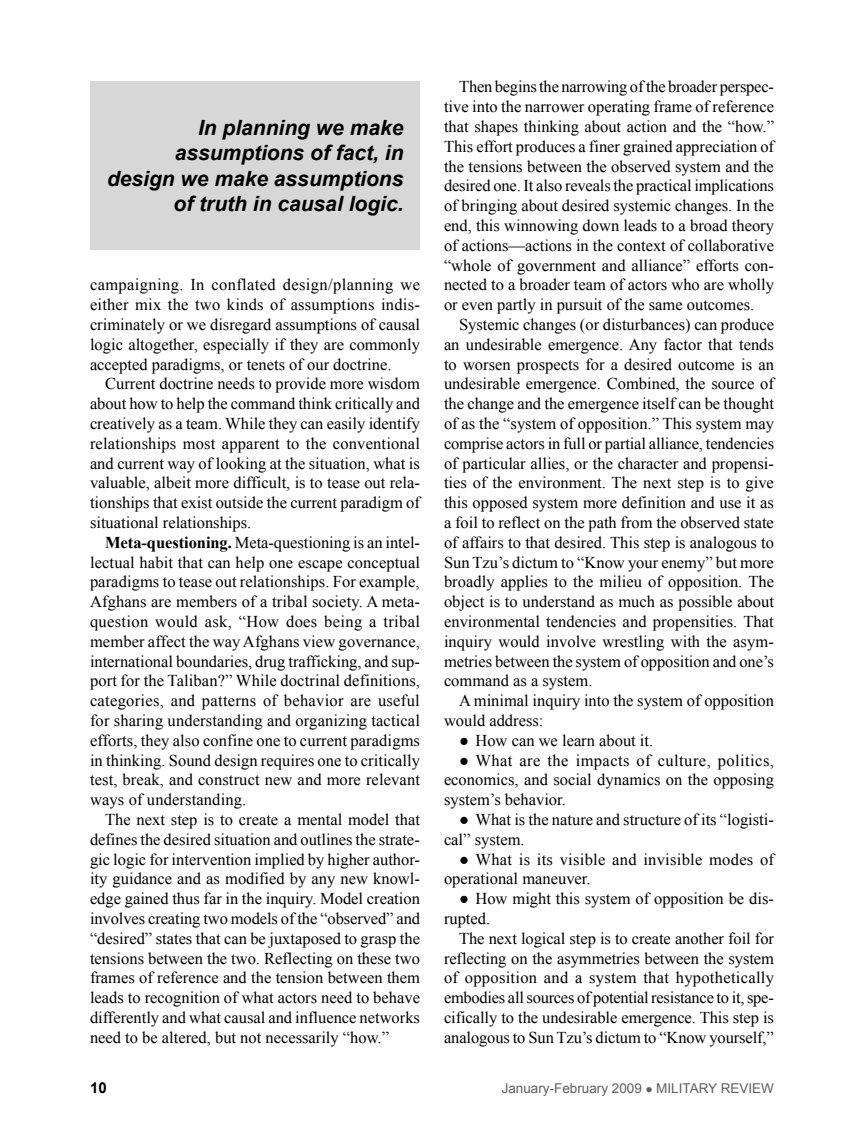
<style>
.page{position:relative;width:864px;height:1134px;background:#fff}
.page>*{position:absolute;margin:0;border:0;box-sizing:border-box;transform-origin:0 0}
.fob{font:italic 700 21px/25.2px "Arial";color:#000;text-align:right}
.fob-2{font:16.5px/19.8px "Times New Roman";color:#000;text-align:justify}
.fob_Bullet{font:16.5px/19.8px "Times New Roman";color:#000}
.t1{font:700 15px "Arial";color:#000}
.t2{font:13.5px "Arial";color:#5e5f5f}
.s1{font-weight:700}
</style>
<div class="page">
<div style="left:90px;top:81px;width:330px;height:169px;background:#d7d7d7"></div>
<p class="fob" style="left:107px;top:116px;width:298px">In planning we make assumptions of fact, in design we make assumptions of truth in causal logic.</p>
<p class="fob-2" style="left:90px;top:275px;width:332px">campaigning. In conflated design/planning we either mix the two kinds of assumptions indis&shy;criminately or we disregard assumptions of causal logic altogether, especially if they are commonly accepted paradigms, or tenets of our doctrine.</p>
<p class="fob-2" style="left:90px;top:374px;width:332px;text-indent:15px">Current doctrine needs to provide more wisdom about how to help the command think critically and creatively as a team. While they can easily identify relationships most apparent to the conventional and current way of looking at the situation, what is valuable, albeit more difficult, is to tease out rela&shy;tionships that exist outside the current paradigm of situational relationships.</p>
<p class="fob-2" style="left:90px;top:532px;width:332px;text-indent:15px"><span class="s1">Meta-questioning.</span> Meta-questioning is an intel&shy;lectual habit that can help one escape conceptual paradigms to tease out relationships. For example, Afghans are members of a tribal society. A meta&shy;question would ask, “How does being a tribal member affect the way Afghans view governance, international boundaries, drug trafficking, and sup&shy;port for the Taliban?” While doctrinal definitions, categories, and patterns of behavior are useful for sharing understanding and organizing tactical efforts, they also confine one to current paradigms in thinking. Sound design requires one to critically test, break, and construct new and more relevant ways of understanding.</p>
<p class="fob-2" style="left:90px;top:809px;width:332px;text-indent:15px">The next step is to create a mental model that defines the desired situation and outlines the strate&shy;gic logic for intervention implied by higher author&shy;ity guidance and as modified by any new knowl&shy;edge gained thus far in the inquiry. Model creation involves creating two models of the “observed” and “desired” states that can be juxtaposed to grasp the tensions between the two. Reflecting on these two frames of reference and the tension between them leads to recognition of what actors need to behave differently and what causal and influence networks need to be altered, but not necessarily “how.”</p>
<p class="fob-2" style="left:444px;top:77px;width:332px;text-indent:15px">Then begins the narrowing of the broader perspec&shy;tive into the narrower operating frame of reference that shapes thinking about action and the “how.” This effort produces a finer grained appreciation of the tensions between the observed system and the desired one. It also reveals the practical implications of bringing about desired systemic changes. In the end, this winnowing down leads to a broad theory of actions—actions in the context of collaborative “whole of government and alliance” efforts con&shy;nected to a broader team of actors who are wholly or even partly in pursuit of the same outcomes.</p>
<p class="fob-2" style="left:444px;top:314px;width:332px;text-indent:15px">Systemic changes (or disturbances) can produce an undesirable emergence. Any factor that tends to worsen prospects for a desired outcome is an undesirable emergence. Combined, the source of the change and the emergence itself can be thought of as the “system of opposition.” This system may comprise actors in full or partial alliance, tendencies of particular allies, or the character and propensi&shy;ties of the environment. The next step is to give this opposed system more definition and use it as a foil to reflect on the path from the observed state of affairs to that desired. This step is analogous to Sun Tzu’s dictum to “Know your enemy” but more broadly applies to the milieu of opposition. The object is to understand as much as possible about environmental tendencies and propensities. That inquiry would involve wrestling with the asym&shy;metries between the system of opposition and one’s command as a system.</p>
<p class="fob-2" style="left:444px;top:691px;width:332px;text-indent:15px">A minimal inquiry into the system of opposition would address:</p>
<p class="fob_Bullet" style="left:459px;top:730px;width:196px">● How can we learn about it.</p>
<p class="fob_Bullet" style="left:444px;top:750px;width:332px;text-align:justify;text-indent:15px">● What are the impacts of culture, politics, economics, and social dynamics on the opposing system’s behavior.</p>
<p class="fob_Bullet" style="left:444px;top:809px;width:331px;text-indent:15px">● What is the nature and structure of its “logisti&shy;cal” system.</p>
<p class="fob_Bullet" style="left:444px;top:849px;width:332px;text-indent:15px">● What is its visible and invisible modes of operational maneuver.</p>
<p class="fob_Bullet" style="left:444px;top:889px;width:331px;text-indent:15px">● How might this system of opposition be dis&shy;rupted.</p>
<p class="fob-2" style="left:444px;top:928px;width:332px;text-indent:15px">The next logical step is to create another foil for reflecting on the asymmetries between the system of opposition and a system that hypothetically embodies all sources of potential resistance to it, spe&shy;cifically to the undesirable emergence. This step is analogous to Sun Tzu’s dictum to “Know yourself,”</p>
<p class="t1" style="left:90px;top:1078px;width:18px">10</p>
<p class="t2" style="left:502px;top:1080px;width:274px">January-February 2009 ● Military Review</p>
</div>
